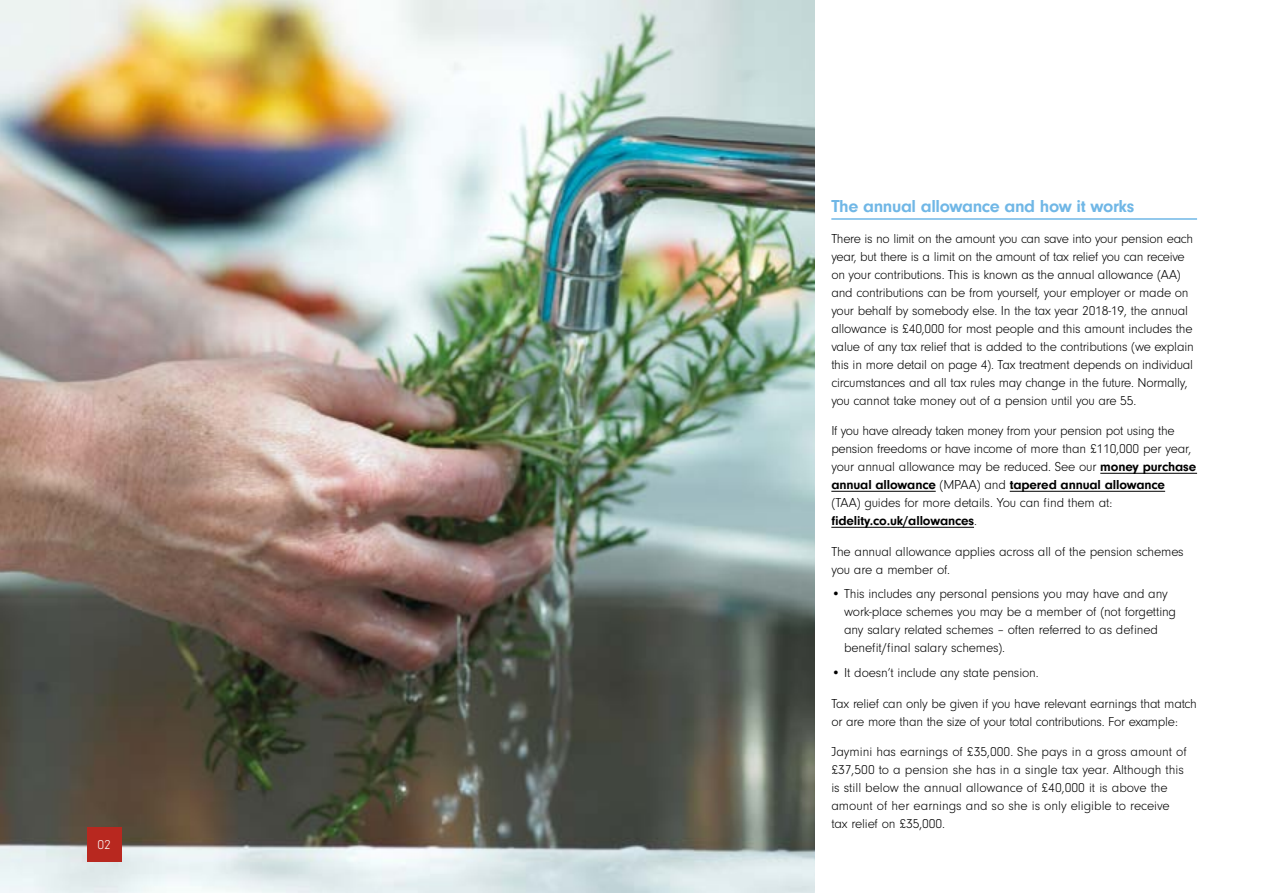
<style>
.page{position:relative;width:1263px;height:893px;background:#fff}
.page>*{position:absolute;margin:0;border:0;box-sizing:border-box;transform-origin:0 0}
.t1{font:700 18px "Neuzeit Gro";letter-spacing:-.02em;color:#70b7e6}
.t2{font:300 13.5px/18px "Neuzeit Gro";letter-spacing:-.015em;color:#000}
.t3{font:300 13.5px "Neuzeit Gro";color:#fff}
.s1{font-weight:700}
</style>
<div class="page">
<hr style="left:831px;top:218px;width:366px;height:2px;background:#70b7e6">
<hr style="left:1100px;top:473px;width:97px;height:1px;background:#000">
<hr style="left:831px;top:491px;width:105px;height:1px;background:#000">
<hr style="left:1010px;top:491px;width:155px;height:1px;background:#000">
<hr style="left:831px;top:527px;width:143px;height:1px;background:#000">
<img style="left:0;top:0;width:814px;height:893px">
<div style="left:87px;top:827px;width:34px;height:34px;background:#b8281f"></div>
<p class="t3" style="left:98px;top:837px;width:15px">02</p>
<h1 class="t1" style="left:831px;top:196px;width:304px">The annual allowance and how it works</h1>
<p class="t2" style="left:831px;top:230px;width:364px">There is no limit on the amount you can save into your pension each year, but there is a limit on the amount of tax relief you can receive on your contributions. This is known as the annual allowance (AA) and contributions can be from yourself, your employer or made on your behalf by somebody else. In the tax year 2018-19, the annual allowance is £40,000 for most people and this amount includes the value of any tax relief that is added to the contributions (we explain this in more detail on page 4). Tax treatment depends on individual circumstances and all tax rules may change in the future. Normally, you cannot take money out of a pension until you are 55.</p>
<p class="t2" style="left:831px;top:422px;width:366px">If you have already taken money from your pension pot using the pension freedoms or have income of more than £110,000 per year, your annual allowance may be reduced. See our <span class="s1">money purchase annual allowance</span> (MPAA) and <span class="s1">tapered annual allowance </span>(TAA) guides for more details. You can find them at: <span class="s1">fidelity.co.uk/allowances</span>.</p>
<p class="t2" style="left:831px;top:543px;width:354px">The annual allowance applies across all of the pension schemes you are a member of.</p>
<p class="t2" style="left:844px;top:585px;width:334px;text-indent:-13px">• This includes any personal pensions you may have and any work-place schemes you may be a member of (not forgetting any salary related schemes – often referred to as defined benefit/final salary schemes).</p>
<p class="t2" style="left:831px;top:664px;width:209px">• It doesn’t include any state pension.</p>
<p class="t2" style="left:831px;top:694px;width:367px">Tax relief can only be given if you have relevant earnings that match or are more than the size of your total contributions. For example:</p>
<p class="t2" style="left:831px;top:743px;width:357px">Jaymini has earnings of £35,000. She pays in a gross amount of £37,500 to a pension she has in a single tax year. Although this is still below the annual allowance of £40,000 it is above the amount of her earnings and so she is only eligible to receive tax relief on £35,000.</p>
</div>
